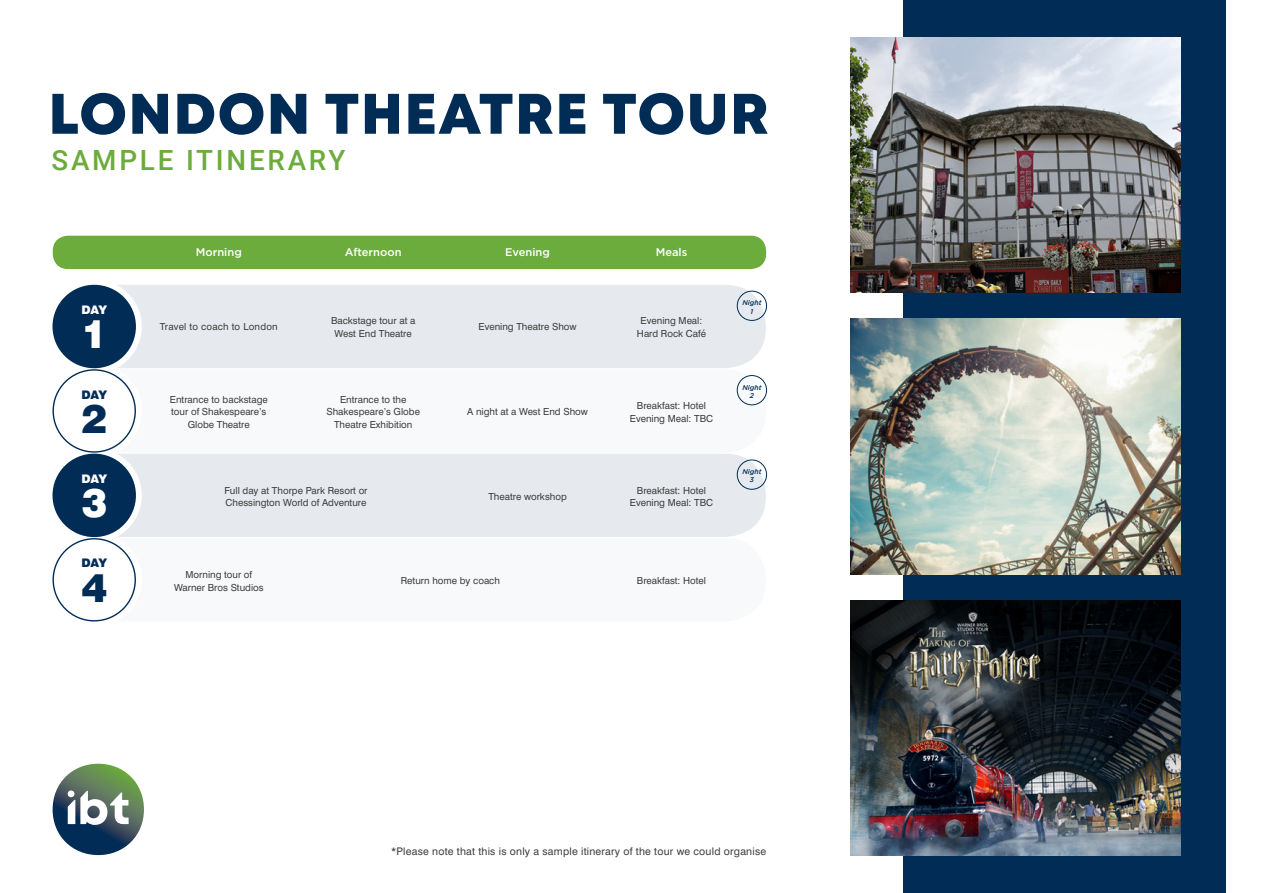
<style>
.page{position:relative;width:1263px;height:893px;background:#fff}
.page>*{position:absolute;margin:0;border:0;box-sizing:border-box;transform-origin:0 0}
.t1{font:57px "Mont Heavy DEMO";letter-spacing:.03em;color:#002c56}
.t2{font:900 39.45px "Swiss 721 BT";color:#fff}
.t3{font:900 39.45px "Swiss 721 BT";color:#002c56}
.t4{font:500 27.75px "Roboto";letter-spacing:.1em;color:#6cac3c}
.t5{font:900 11.85px "Swiss 721 BT";letter-spacing:-.035em;color:#fff}
.t6{font:900 11.85px "Swiss 721 BT";letter-spacing:-.035em;color:#002c56}
.t7{font:500 11.1px "Gotham";color:#fff}
.t8{font:10.5px "Swiss 721 BT";letter-spacing:.02em;color:#3d3d3d}
.t9{font:9.75px/12.5px "Swiss 721 BT";color:#3d3d3d;text-align:center}
.t10{font:9.75px "Swiss 721 BT";letter-spacing:.02em;color:#3d3d3d}
.t11{font:italic 500 6.9px/8.2px "Gotham";color:#002c56;text-align:center}
</style>
<div class="page">
<div style="left:903px;top:0;width:322px;height:893px;background:#002c56"></div>
<img style="left:851px;top:319px;width:330px;height:255px">
<img style="left:851px;top:38px;width:330px;height:254px">
<div style="left:117px;top:285px;width:649px;height:83px;background:#e6eaee"></div>
<div style="left:53px;top:236px;width:713px;height:33px;background:#6cac3c;border-radius:15px"></div>
<div style="left:53px;top:285px;width:83px;height:83px;background:#002c56;border-radius:50%"></div>
<svg style="left:116px;top:375px;width:650px;height:72px"></svg>
<div style="left:117px;top:454px;width:649px;height:83px;background:#e6eaee"></div>
<div style="left:53px;top:454px;width:83px;height:83px;background:#002c56;border-radius:50%"></div>
<div style="left:53px;top:538px;width:83px;height:83px;border:1px solid #002c56;border-radius:50%"></div>
<div style="left:737px;top:291px;width:30px;height:30px;border:1px solid #002c56;border-radius:50%"></div>
<div style="left:737px;top:375px;width:30px;height:30px;border:1px solid #002c56;border-radius:50%"></div>
<div style="left:737px;top:460px;width:30px;height:30px;border:1px solid #002c56;border-radius:50%"></div>
<svg style="left:53px;top:764px;width:91px;height:91px;background:#385b56"></svg>
<svg style="left:68px;top:791px;width:61px;height:34px"></svg>
<img style="left:851px;top:600px;width:330px;height:255px">
<h1 class="t1" style="left:49px;top:81px;width:722px">LONDON THEATRE TOUR</h1>
<h3 class="t4" style="left:51px;top:140px;width:295px">SAMPLE ITINERARY</h3>
<p class="t5" style="left:81px;top:303px;width:27px">DAY</p>
<h2 class="t2" style="left:81px;top:310px;width:27px">1</h2>
<p class="t6" style="left:81px;top:387px;width:27px">DAY</p>
<h2 class="t3" style="left:81px;top:395px;width:27px">2</h2>
<p class="t5" style="left:81px;top:472px;width:27px">DAY</p>
<h2 class="t2" style="left:81px;top:479px;width:27px">3</h2>
<p class="t6" style="left:81px;top:556px;width:27px">DAY</p>
<h2 class="t3" style="left:81px;top:563px;width:27px">4</h2>
<p class="t7" style="left:196px;top:246px;width:47px">Morning</p>
<p class="t7" style="left:345px;top:246px;width:58px">Afternoon</p>
<p class="t7" style="left:505px;top:246px;width:46px">Evening</p>
<p class="t7" style="left:656px;top:246px;width:33px">Meals</p>
<p class="t10" style="left:160px;top:321px;width:119px">Travel to coach to London</p>
<p class="t9" style="left:331px;top:314px;width:86px">Backstage tour at a<br>West End Theatre</p>
<p class="t9" style="left:478px;top:321px;width:100px">Evening Theatre Show</p>
<p class="t9" style="left:637px;top:314px;width:71px">Evening Meal:<br>Hard Rock Café</p>
<p class="t9" style="left:170px;top:393px;width:99px">Entrance to backstage tour of Shakespeare’s<br>Globe Theatre</p>
<p class="t9" style="left:326px;top:393px;width:95px">Entrance to the<br>Shakespeare’s Globe<br>Theatre Exhibition</p>
<p class="t9" style="left:467px;top:406px;width:122px">A night at a West End Show</p>
<p class="t9" style="left:630px;top:399px;width:85px">Breakfast: Hotel<br>Evening Meal: TBC</p>
<p class="t9" style="left:224px;top:484px;width:145px;text-align:left">Full day at Thorpe Park Resort or<br>Chessington World of Adventure</p>
<p class="t9" style="left:488px;top:490px;width:80px">Theatre workshop</p>
<p class="t9" style="left:630px;top:484px;width:85px">Breakfast: Hotel<br>Evening Meal: TBC</p>
<p class="t9" style="left:174px;top:568px;width:91px">Morning tour of<br>Warner Bros Studios</p>
<p class="t9" style="left:401px;top:574px;width:101px">Return home by coach</p>
<p class="t9" style="left:637px;top:574px;width:71px">Breakfast: Hotel</p>
<p class="t11" style="left:742px;top:299px;width:21px">Night<br>1</p>
<p class="t11" style="left:742px;top:383px;width:21px">Night<br>2</p>
<p class="t11" style="left:742px;top:467px;width:21px">Night<br>3</p>
<p class="t8" style="left:391px;top:845px;width:377px">*Please note that this is only a sample itinerary of the tour we could organise</p>
</div>
